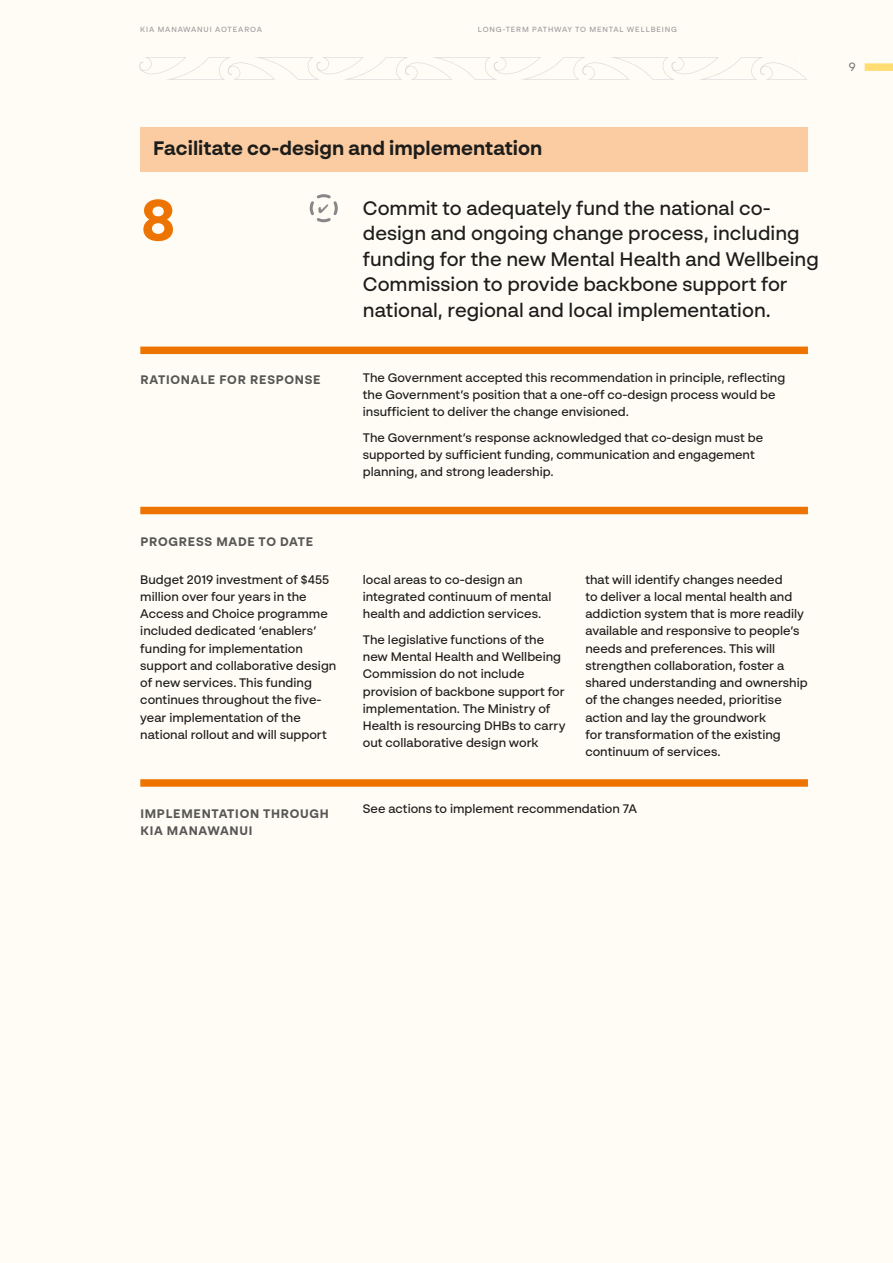
<style>
.page{position:relative;width:893px;height:1263px;background:#fffcf6}
.page>*{position:absolute;margin:0;border:0;box-sizing:border-box;transform-origin:0 0}
.t1{font:700 58.5px "BR Sonoma";color:#ee7402}
.Action_header{font:500 19.5px/25.5px "BR Sonoma";color:#1d1d1b}
.t2{font:700 19.5px "BR Sonoma";color:#1d1d1b}
.Table_text{font:500 12.3px/17.2px "BR Sonoma";color:#1d1d1b}
.Table_text-2{font:700 12.3px/17.2px "BR Sonoma";letter-spacing:.06em;color:#575756}
.t3{font:12px "BR Sonoma";color:#706f6f}
.t4{font:500 7.5px "BR Sonoma";letter-spacing:.11em;color:#9d9d9c}
</style>
<div class="page">
<div style="left:140px;top:347px;width:668px;height:7px;background:#ee7402"></div>
<div style="left:140px;top:507px;width:668px;height:7px;background:#ee7402"></div>
<div style="left:140px;top:779px;width:668px;height:8px;background:#ee7402"></div>
<div style="left:140px;top:128px;width:668px;height:44px;background:#fbcba1"></div>
<div style="left:865px;top:63px;width:28px;height:8px;background:#ffdd73"></div>
<svg style="left:139px;top:57px;width:668px;height:23px"></svg>
<svg style="left:309px;top:194px;width:29px;height:29px"></svg>
<p class="t4" style="left:140px;top:25px;width:123px">KIA MANAWANUI AOTEAROA</p>
<p class="t4" style="left:478px;top:25px;width:200px">LONG-TERM PATHWAY TO MENTAL WELLBEING</p>
<h3 class="t2" style="left:153px;top:136px;width:391px">Facilitate co-design and implementation</h3>
<h3 class="t1" style="left:140px;top:184px;width:37px">8</h3>
<p class="Action_header" style="left:363px;top:195px;width:458px">Commit to adequately fund the national co&shy;design and ongoing change process, including funding for the new Mental Health and Wellbeing Commission to provide backbone support for national, regional and local implementation.</p>
<h3 class="Table_text-2" style="left:140px;top:371px;width:182px">RATIONALE FOR RESPONSE</h3>
<p class="Table_text" style="left:363px;top:368px;width:424px">The Government accepted this recommendation in principle, reflecting the Government’s position that a one-off co-design process would be insufficient to deliver the change envisioned.</p>
<p class="Table_text" style="left:363px;top:429px;width:402px">The Government’s response acknowledged that co-design must be supported by sufficient funding, communication and engagement planning, and strong leadership.</p>
<p class="Table_text-2" style="left:140px;top:533px;width:174px">PROGRESS MADE TO DATE</p>
<p class="Table_text" style="left:140px;top:570px;width:198px">Budget 2019 investment of $455 million over four years in the<br>Access and Choice programme included dedicated ‘enablers’ funding for implementation support and collaborative design of new services. This funding continues throughout the five&shy;year implementation of the national rollout and will support</p>
<p class="Table_text" style="left:363px;top:570px;width:190px">local areas to co-design an integrated continuum of mental health and addiction services.</p>
<p class="Table_text" style="left:363px;top:631px;width:204px">The legislative functions of the new Mental Health and Wellbeing<br>Commission do not include provision of backbone support for implementation. The Ministry of<br>Health is resourcing DHBs to carry out collaborative design work</p>
<p class="Table_text" style="left:585px;top:570px;width:224px">that will identify changes needed<br>to deliver a local mental health and addiction system that is more readily available and responsive to people’s needs and preferences. This will strengthen collaboration, foster a shared understanding and ownership of the changes needed, prioritise action and lay the groundwork<br>for transformation of the existing continuum of services.</p>
<h3 class="Table_text-2" style="left:140px;top:805px;width:190px">IMPLEMENTATION THROUGH<br>KIA MANAWANUI</h3>
<p class="Table_text" style="left:363px;top:800px;width:276px">See actions to implement recommendation 7A</p>
<p class="t3" style="left:849px;top:59px;width:8px">9</p>
</div>
